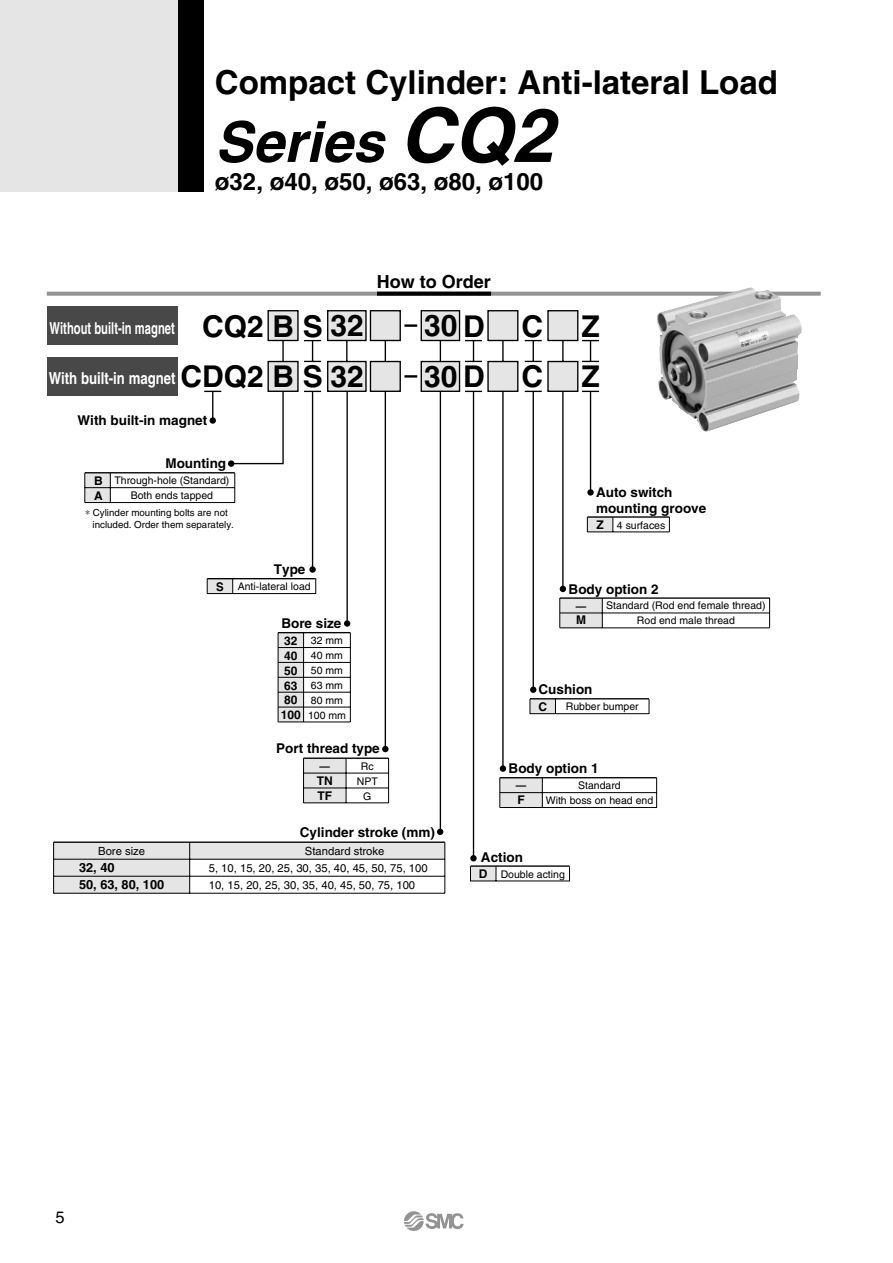
<style>
.page{position:relative;width:893px;height:1263px;background:#fff}
.page>*{position:absolute;margin:0;border:0;box-sizing:border-box;transform-origin:0 0}
.t1{font:italic 700 56.25px "Helvetica";color:#000}
.t2{font:700 33px "Helvetica";color:#000}
.t3{font:700 30px/50.8px "Helvetica";color:#000}
.t4{font:700 24px "Helvetica";color:#000}
.t5{font:700 18px "Helvetica";color:#000}
.t6{font:700 16.5px "Helvetica";color:#fff;scale:.68 1}
.t7{font:700 16.5px "Helvetica";color:#fff;scale:.8 1}
.t8{font:16.5px "Helvetica";color:#000}
.t9{font:700 13.5px/15px "Helvetica";color:#000}
.t10{font:700 12.75px/17px "Helvetica";color:#000}
.t11{font:700 12px/14.9px "Helvetica";color:#000}
.t12{font:11.25px/17px "Helvetica";color:#000}
.t13{font:10.5px/14.9px "Helvetica";color:#000;text-align:center}
.t14{font:700 10.5px "Helvetica";color:#000}
.t15{font:9.75px/12px "Helvetica";color:#000}
.s1{font-size:75px}
.s2{font-weight:700;font-size:12px}
</style>
<div class="page">
<div style="left:268px;top:311px;width:30px;height:29px;background:#e5e5e5"></div>
<div style="left:267px;top:310px;width:32px;height:31px;border:1px solid #000"></div>
<div style="left:268px;top:361px;width:30px;height:30px;background:#e5e5e5"></div>
<div style="left:267px;top:361px;width:32px;height:31px;border:1px solid #000"></div>
<svg style="left:404px;top:324px;width:13px;height:3px"></svg>
<hr style="left:282px;top:341px;width:2px;height:20px;background:#000">
<div style="left:328px;top:311px;width:38px;height:29px;background:#e5e5e5"></div>
<div style="left:327px;top:310px;width:40px;height:31px;border:1px solid #000"></div>
<svg style="left:437px;top:829px;width:6px;height:6px"></svg>
<svg style="left:230px;top:372px;width:212px;height:461px"></svg>
<div style="left:548px;top:311px;width:30px;height:29px;background:#e5e5e5"></div>
<div style="left:547px;top:310px;width:31px;height:31px;border:1px solid #000"></div>
<div style="left:488px;top:311px;width:30px;height:29px;background:#e5e5e5"></div>
<div style="left:487px;top:310px;width:31px;height:31px;border:1px solid #000"></div>
<div style="left:370px;top:311px;width:30px;height:29px;background:#e5e5e5"></div>
<div style="left:370px;top:310px;width:31px;height:31px;border:1px solid #000"></div>
<div style="left:210px;top:417px;width:6px;height:7px;background:#000;border-radius:50%"></div>
<svg style="left:204px;top:391px;width:17px;height:29px"></svg>
<hr style="left:473px;top:391px;width:1px;height:468px;background:#000">
<div style="left:421px;top:311px;width:38px;height:29px;background:#e5e5e5"></div>
<div style="left:421px;top:310px;width:39px;height:31px;border:1px solid #000"></div>
<hr style="left:533px;top:391px;width:1px;height:299px;background:#000">
<div style="left:304px;top:758px;width:42px;height:45px;background:#e5e5e5"></div>
<hr style="left:304px;top:773px;width:85px;height:1px;background:#000">
<hr style="left:304px;top:788px;width:85px;height:1px;background:#000">
<hr style="left:304px;top:802px;width:85px;height:1px;background:#000">
<hr style="left:303px;top:758px;width:1px;height:45px;background:#000">
<hr style="left:346px;top:758px;width:1px;height:45px;background:#000">
<hr style="left:388px;top:758px;width:1px;height:45px;background:#000">
<svg style="left:47px;top:292px;width:774px;height:4px;background:#9b9b9b"></svg>
<svg style="left:377px;top:292px;width:114px;height:4px"></svg>
<div style="left:47px;top:307px;width:130px;height:38px;background:#484848"></div>
<div style="left:47px;top:357px;width:130px;height:39px;background:#484848"></div>
<div style="left:85px;top:473px;width:25px;height:29px;background:#e5e5e5"></div>
<hr style="left:85px;top:472px;width:150px;height:1px;background:#000">
<hr style="left:85px;top:502px;width:150px;height:1px;background:#000">
<hr style="left:85px;top:487px;width:150px;height:1px;background:#000">
<svg style="left:110px;top:473px;width:1px;height:29px"></svg>
<svg style="left:84px;top:473px;width:1px;height:29px"></svg>
<svg style="left:234px;top:473px;width:1px;height:29px"></svg>
<div style="left:228px;top:460px;width:6px;height:7px;background:#000;border-radius:50%"></div>
<div style="left:207px;top:579px;width:26px;height:14px;background:#e5e5e5"></div>
<hr style="left:207px;top:578px;width:109px;height:1px;background:#000">
<hr style="left:207px;top:593px;width:109px;height:1px;background:#000">
<svg style="left:232px;top:579px;width:1px;height:14px"></svg>
<svg style="left:207px;top:579px;width:1px;height:14px"></svg>
<svg style="left:304px;top:339px;width:215px;height:431px"></svg>
<svg style="left:309px;top:566px;width:7px;height:7px"></svg>
<div style="left:470px;top:866px;width:26px;height:15px;background:#e5e5e5"></div>
<div style="left:470px;top:855px;width:7px;height:6px;background:#000;border-radius:50%"></div>
<svg style="left:496px;top:867px;width:1px;height:14px"></svg>
<svg style="left:470px;top:867px;width:1px;height:14px"></svg>
<hr style="left:470px;top:881px;width:99px;height:1px;background:#000">
<hr style="left:470px;top:865px;width:99px;height:2px;background:#000">
<svg style="left:569px;top:866px;width:1px;height:15px"></svg>
<div style="left:587px;top:517px;width:26px;height:15px;background:#e5e5e5"></div>
<hr style="left:587px;top:516px;width:82px;height:2px;background:#000">
<hr style="left:587px;top:532px;width:82px;height:1px;background:#000">
<svg style="left:613px;top:517px;width:1px;height:15px"></svg>
<svg style="left:669px;top:517px;width:1px;height:15px"></svg>
<div style="left:560px;top:598px;width:42px;height:30px;background:#e5e5e5"></div>
<svg style="left:525px;top:339px;width:74px;height:253px"></svg>
<hr style="left:560px;top:597px;width:210px;height:2px;background:#000">
<hr style="left:560px;top:627px;width:210px;height:1px;background:#000">
<hr style="left:560px;top:613px;width:210px;height:1px;background:#000">
<hr style="left:602px;top:598px;width:1px;height:30px;background:#000">
<svg style="left:769px;top:598px;width:1px;height:29px"></svg>
<hr style="left:559px;top:598px;width:1px;height:30px;background:#000">
<div style="left:530px;top:699px;width:25px;height:15px;background:#e5e5e5"></div>
<svg style="left:555px;top:699px;width:1px;height:14px"></svg>
<svg style="left:530px;top:699px;width:1px;height:14px"></svg>
<hr style="left:530px;top:713px;width:119px;height:1px;background:#000">
<hr style="left:530px;top:698px;width:119px;height:1px;background:#000">
<svg style="left:649px;top:699px;width:1px;height:15px"></svg>
<div style="left:530px;top:686px;width:6px;height:7px;background:#000;border-radius:50%"></div>
<div style="left:500px;top:778px;width:42px;height:29px;background:#e5e5e5"></div>
<div style="left:500px;top:765px;width:6px;height:7px;background:#000;border-radius:50%"></div>
<hr style="left:500px;top:777px;width:157px;height:1px;background:#000">
<hr style="left:500px;top:807px;width:157px;height:1px;background:#000">
<hr style="left:500px;top:792px;width:157px;height:1px;background:#000">
<svg style="left:542px;top:778px;width:1px;height:29px"></svg>
<svg style="left:656px;top:778px;width:1px;height:29px"></svg>
<svg style="left:499px;top:778px;width:1px;height:29px"></svg>
<img style="left:656px;top:287px;width:146px;height:145px">
<div style="left:54px;top:842px;width:136px;height:51px;background:#e5e5e5"></div>
<div style="left:54px;top:842px;width:391px;height:17px;background:#e5e5e5"></div>
<hr style="left:54px;top:841px;width:391px;height:2px;background:#000">
<hr style="left:53px;top:859px;width:392px;height:1px;background:#000">
<hr style="left:54px;top:893px;width:391px;height:1px;background:#000">
<hr style="left:54px;top:876px;width:391px;height:1px;background:#000">
<hr style="left:189px;top:842px;width:1px;height:51px;background:#000">
<hr style="left:445px;top:842px;width:1px;height:51px;background:#000">
<hr style="left:53px;top:842px;width:1px;height:51px;background:#000">
<svg style="left:404px;top:1211px;width:60px;height:20px"></svg>
<div style="left:0;top:0;width:179px;height:191px;background:#e5e5e5"></div>
<div style="left:179px;top:0;width:25px;height:191px;background:#000"></div>
<p class="t2" style="left:215px;top:63px;width:564px">Compact Cylinder: Anti-lateral Load</p>
<p class="t1" style="left:215px;top:108px;width:340px">Series <span class="s1">CQ2</span></p>
<p class="t4" style="left:215px;top:167px;width:330px">ø32, ø40, ø50, ø63, ø80, ø100</p>
<p class="t3" style="left:180px;top:300px;width:185px;text-align:right">CQ2 B S 32<br>CDQ2 B S 32</p>
<p class="t6" style="left:50px;top:318px;width:186px">Without built-in magnet</p>
<p class="t7" style="left:49px;top:369px;width:160px">With built-in magnet</p>
<p class="t9" style="left:78px;top:413px;width:131px">With built-in magnet</p>
<p class="t9" style="left:165px;top:456px;width:62px">Mounting</p>
<p class="t11" style="left:94px;top:473px;width:10px">B<br>A</p>
<p class="t13" style="left:114px;top:473px;width:116px">Through-hole (Standard)<br>Both ends tapped</p>
<p class="t15" style="left:93px;top:506px;width:143px;text-indent:-8px">∗ Cylinder mounting bolts are not included. Order them separately.</p>
<p class="t9" style="left:274px;top:562px;width:33px">Type</p>
<p class="t13" style="left:216px;top:579px;width:96px"><span class="s2">S</span> Anti-lateral load</p>
<p class="t9" style="left:281px;top:616px;width:62px">Bore size</p>
<p class="t11" style="left:281px;top:633px;width:22px">32<br>40<br>50<br>63<br>80<br>100</p>
<p class="t13" style="left:308px;top:633px;width:39px;text-align:left">32 mm<br>40 mm<br>50 mm<br>63 mm<br>80 mm<br>100 mm</p>
<p class="t5" style="left:377px;top:270px;width:116px">How to Order</p>
<p class="t3" style="left:424px;top:300px;width:62px">30D<br>30D</p>
<p class="t3" style="left:522px;top:300px;width:23px">C<br>C</p>
<p class="t3" style="left:581px;top:300px;width:20px">Z<br>Z</p>
<p class="t9" style="left:596px;top:485px;width:112px">Auto switch mounting groove</p>
<p class="t13" style="left:596px;top:517px;width:70px"><span class="s2">Z</span> 4 surfaces</p>
<p class="t9" style="left:569px;top:581px;width:92px">Body option 2</p>
<p class="t14" style="left:576px;top:599px;width:12px">—</p>
<p class="t11" style="left:576px;top:613px;width:11px">M</p>
<p class="t13" style="left:606px;top:598px;width:161px">Standard (Rod end female thread)<br>Rod end male thread</p>
<p class="t9" style="left:539px;top:682px;width:55px">Cushion</p>
<p class="t11" style="left:538px;top:699px;width:10px">C</p>
<p class="t13" style="left:566px;top:699px;width:74px">Rubber bumper</p>
<p class="t9" style="left:276px;top:741px;width:105px">Port thread type</p>
<p class="t14" style="left:320px;top:759px;width:12px">—</p>
<p class="t11" style="left:317px;top:773px;width:17px">TN<br>TF</p>
<p class="t13" style="left:357px;top:759px;width:22px">Rc<br>NPT<br>G</p>
<p class="t9" style="left:300px;top:824px;width:137px">Cylinder stroke (mm)</p>
<p class="t12" style="left:98px;top:843px;width:48px">Bore size</p>
<p class="t12" style="left:305px;top:843px;width:81px">Standard stroke</p>
<p class="t10" style="left:79px;top:859px;width:87px">32, 40<br>50, 63, 80, 100</p>
<p class="t12" style="left:209px;top:860px;width:220px">5, 10, 15, 20, 25, 30, 35, 40, 45, 50, 75, 100<br>10, 15, 20, 25, 30, 35, 40, 45, 50, 75, 100</p>
<p class="t9" style="left:509px;top:761px;width:92px">Body option 1</p>
<p class="t14" style="left:516px;top:779px;width:12px">—</p>
<p class="t11" style="left:517px;top:792px;width:9px">F</p>
<p class="t13" style="left:546px;top:778px;width:109px">Standard<br>With boss on head end</p>
<p class="t9" style="left:481px;top:849px;width:43px">Action</p>
<p class="t13" style="left:479px;top:866px;width:87px"><span class="s2">D</span> Double acting</p>
<h3 class="t8" style="left:56px;top:1208px;width:11px">5</h3>
</div>
